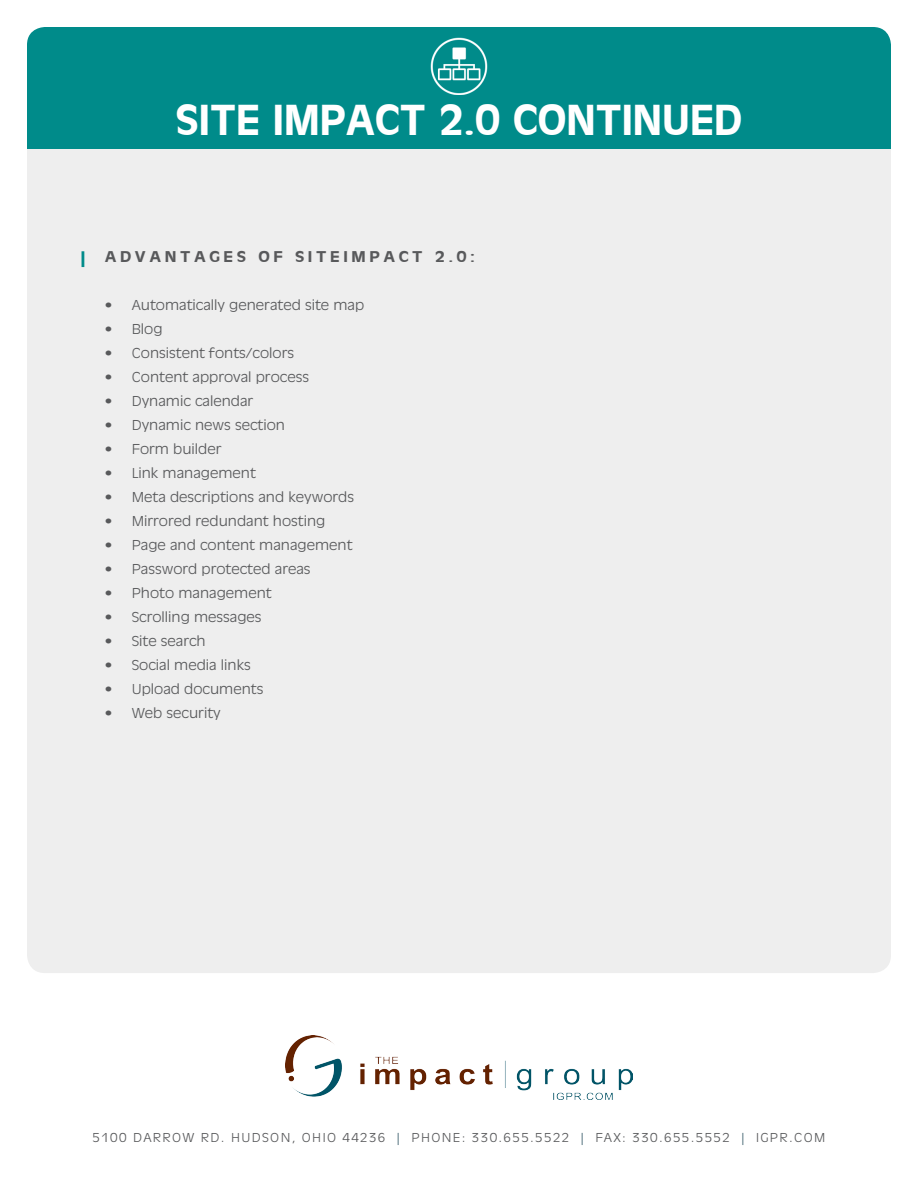
<style>
.page{position:relative;width:918px;height:1188px;background:#fff}
.page>*{position:absolute;margin:0;border:0;box-sizing:border-box;transform-origin:0 0}
.t1{font:45px "Antique Olive";color:#fff}
.t2{font:18.9px "Antique Olive";color:#008b8a;scale:1.11 1}
.t3{font:16.2px "Antique Olive";letter-spacing:.2em;color:#58595b;scale:1.11 1}
.t4{font:300 13.5px "Antique Olive Std";color:#58595b;scale:1.11 1}
.t5{font:300 12.15px "Antique Olive Std";letter-spacing:.1em;color:#58595b;scale:1.11 1}
.s1{color:#4c6c78}
</style>
<div class="page">
<img style="left:285px;top:1036px;width:348px;height:64px">
<div style="left:27px;top:51px;width:864px;height:922px;background:#eee;border-radius:18px"></div>
<div style="left:27px;top:27px;width:864px;height:114px;background:#008b8a;border-radius:18px"></div>
<div style="left:27px;top:62px;width:864px;height:87px;background:#008b8a"></div>
<img style="left:430px;top:38px;width:58px;height:57px">
<p class="t1" style="left:176px;top:95px;width:568px">SITE IMPACT 2.0 CONTINUED</p>
<p class="t2" style="left:78px;top:247px;width:11px">|</p>
<p class="t3" style="left:105px;top:248px;width:335px">ADVANTAGES OF SITEIMPACT 2.0:</p>
<p class="t4" style="left:105px;top:297px;width:235px">• Automatically generated site map</p>
<p class="t4" style="left:105px;top:321px;width:54px">• Blog</p>
<p class="t4" style="left:105px;top:345px;width:172px">• Consistent fonts/colors</p>
<p class="t4" style="left:105px;top:369px;width:185px">• Content approval process</p>
<p class="t4" style="left:105px;top:393px;width:135px">• Dynamic calendar</p>
<p class="t4" style="left:105px;top:417px;width:164px">• Dynamic news section</p>
<p class="t4" style="left:105px;top:441px;width:107px">• Form builder</p>
<p class="t4" style="left:105px;top:465px;width:138px">• Link management</p>
<p class="t4" style="left:105px;top:489px;width:226px">• Meta descriptions and keywords</p>
<p class="t4" style="left:105px;top:513px;width:200px">• Mirrored redundant hosting</p>
<p class="t4" style="left:105px;top:537px;width:225px">• Page and content management</p>
<p class="t4" style="left:105px;top:561px;width:187px">• Password protected areas</p>
<p class="t4" style="left:105px;top:585px;width:152px">• Photo management</p>
<p class="t4" style="left:105px;top:609px;width:143px">• Scrolling messages</p>
<p class="t4" style="left:105px;top:633px;width:93px">• Site search</p>
<p class="t4" style="left:105px;top:657px;width:133px">• Social media links</p>
<p class="t4" style="left:105px;top:681px;width:144px">• Upload documents</p>
<p class="t4" style="left:105px;top:705px;width:106px">• Web security</p>
<p class="t5" style="left:93px;top:1131px;width:662px">5100 DARROW RD. HUDSON, OHIO 44236 <span class="s1">|</span> PHONE: 330.655.5522 <span class="s1">|</span> FAX: 330.655.5552 <span class="s1">|</span> IGPR.COM</p>
</div>
